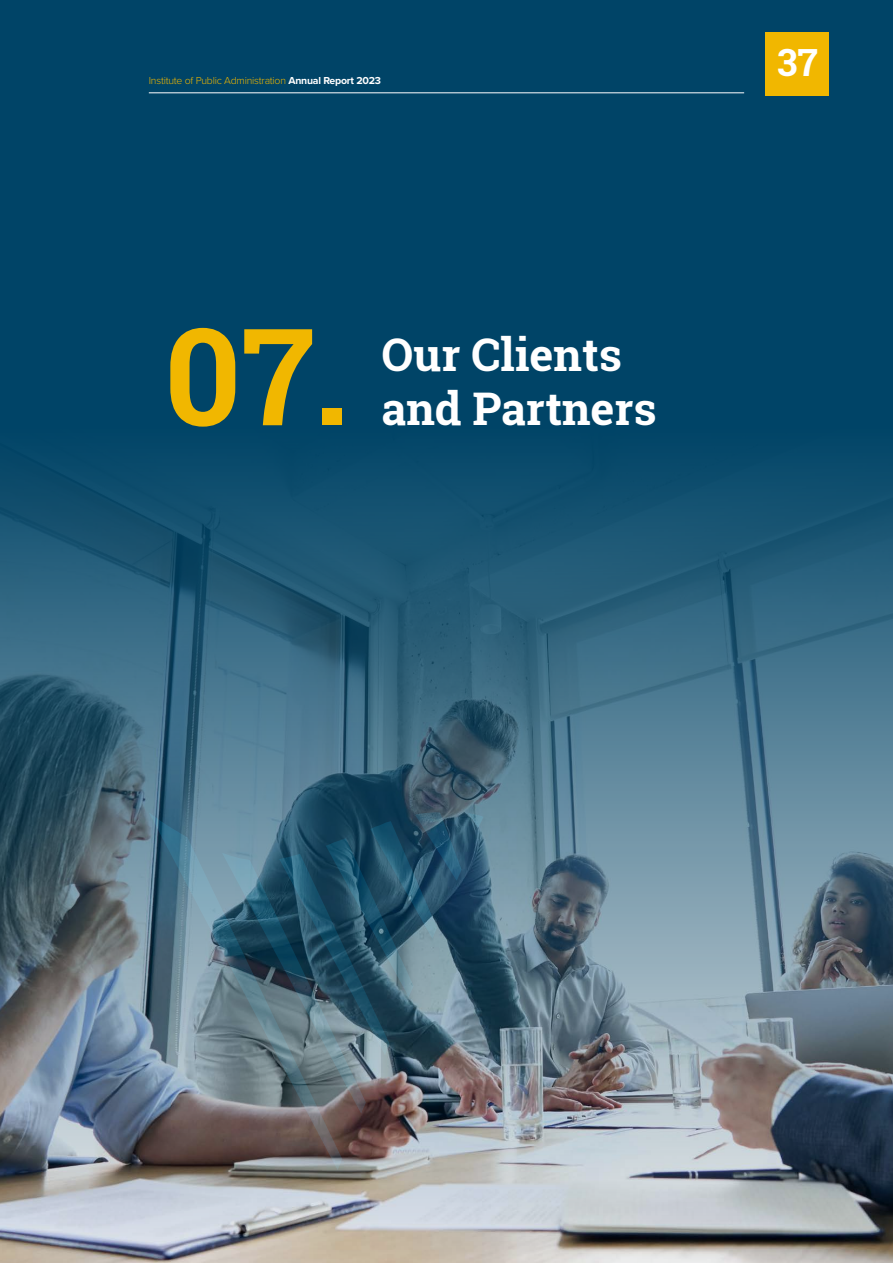
<style>
.page{position:relative;width:893px;height:1263px;background:#004467}
.page>*{position:absolute;margin:0;border:0;box-sizing:border-box;transform-origin:0 0}
.slab_heads_40_48{font:700 135px "Roboto Slab";color:#f1b700}
.x_16_19_2{font:700 45px "Roboto Slab";color:#fff}
.t1{font:700 37.5px "Roboto Slab";color:#fff}
.t2{font:300 10.5px "Proxima Nova";letter-spacing:-.02em;color:#f1b700}
.s1{font-weight:700;color:#fff}
</style>
<div class="page">
<img style="left:0;top:466px;width:893px;height:797px">
<div style="left:765px;top:33px;width:64px;height:63px;background:#f1b700"></div>
<hr style="left:149px;top:93px;width:595px;height:1px;background:#fff">
<svg style="left:149px;top:812px;width:193px;height:358px;background:#6a7782"></svg>
<svg style="left:222px;top:812px;width:240px;height:301px;background:#456575"></svg>
<svg style="left:468px;top:813px;width:16px;height:14px"></svg>
<p class="t2" style="left:149px;top:73px;width:234px">Institute of Public Administration <span class="s1">Annual Report 2023</span></p>
<p class="slab_heads_40_48" style="left:164px;top:284px;width:186px">07.</p>
<p class="x_16_19_2" style="left:382px;top:324px;width:242px">Our Clients</p>
<p class="x_16_19_2" style="left:382px;top:378px;width:277px">and Partners</p>
<h3 class="t1" style="left:777px;top:37px;width:42px">37</h3>
</div>
